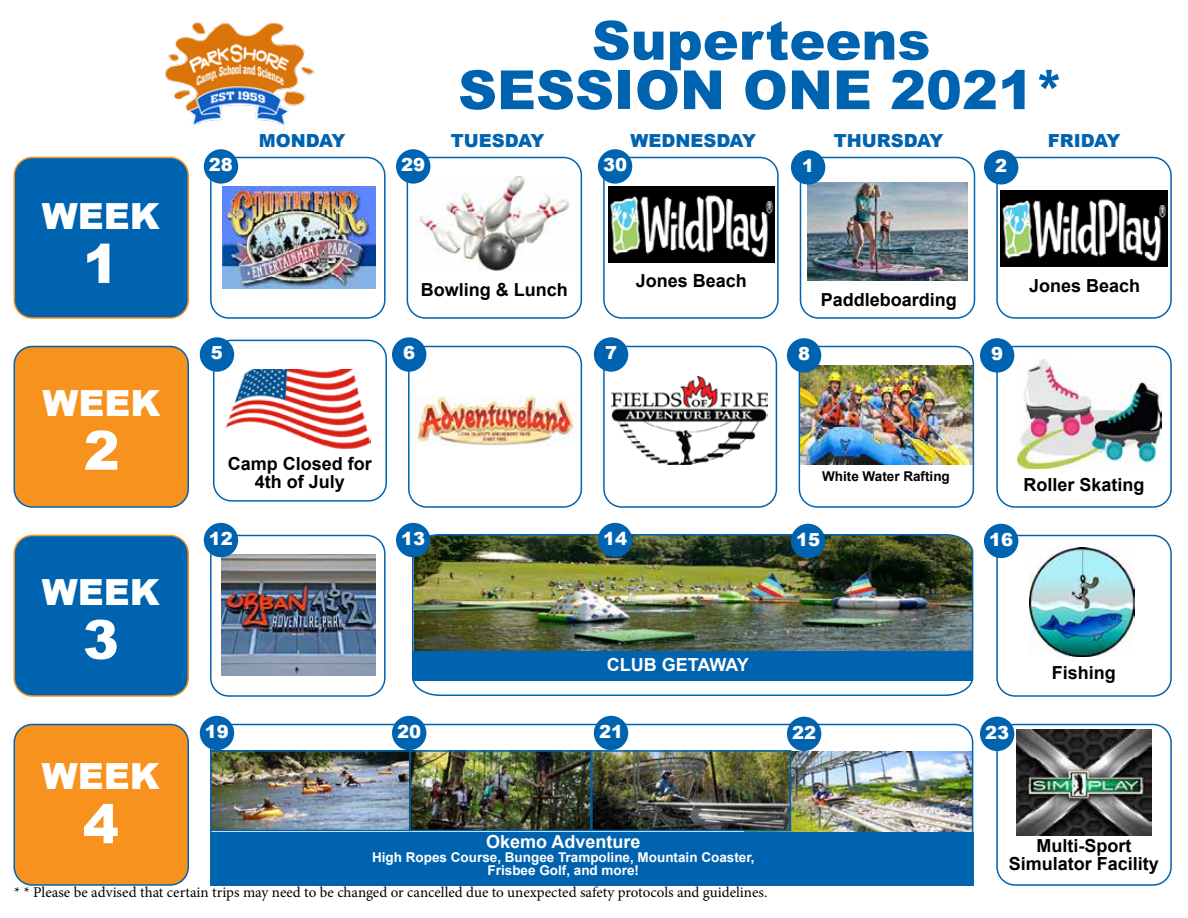
<style>
.page{position:relative;width:1188px;height:918px;background:#fff}
.page>*{position:absolute;margin:0;border:0;box-sizing:border-box;transform-origin:0 0}
.t1{font:900 54px/49.5px "Arial";color:#0063b0;text-align:center}
.t2{font:900 54px "Arial";color:#fff}
.t3{font:900 36px "Arial";color:#fff}
.t4{font:700 18px/18px "Arial";color:#000;text-align:center}
.t5{font:900 18px "Arial";color:#0063b0}
.t6{font:900 18px "Arial";color:#fff}
.t7{font:700 18px "Arial";color:#fff}
.t8{font:15px "Minion Pro";color:#000}
.t9{font:700 13.5px/13.5px "Arial";color:#fff;text-align:center}
.t10{font:700 13.5px "Arial";color:#000}
</style>
<div class="page">
<img style="left:744px;top:751px;width:226px;height:81px">
<img style="left:418px;top:177px;width:152px;height:94px">
<div style="left:213px;top:340px;width:174px;height:162px;border:2px solid #0063b0;border-radius:18px"></div>
<img style="left:802px;top:365px;width:169px;height:99px">
<div style="left:799px;top:346px;width:175px;height:162px;border:2px solid #0063b0;border-radius:18px"></div>
<div style="left:14px;top:158px;width:174px;height:160px;background:#0063b0;border-radius:18px"></div>
<div style="left:14px;top:157px;width:175px;height:162px;border:2px solid #f7921e;border-radius:18px"></div>
<div style="left:210px;top:157px;width:176px;height:162px;border:2px solid #0063b0;border-radius:18px"></div>
<div style="left:407px;top:157px;width:175px;height:162px;border:2px solid #0063b0;border-radius:18px"></div>
<img style="left:608px;top:186px;width:166px;height:76px">
<div style="left:603px;top:157px;width:176px;height:162px;border:2px solid #0063b0;border-radius:18px"></div>
<img style="left:807px;top:183px;width:161px;height:98px">
<div style="left:800px;top:157px;width:175px;height:162px;border:2px solid #0063b0;border-radius:18px"></div>
<img style="left:1001px;top:191px;width:166px;height:76px">
<div style="left:996px;top:157px;width:176px;height:162px;border:2px solid #0063b0;border-radius:18px"></div>
<div style="left:14px;top:346px;width:174px;height:161px;background:#f7921e;border-radius:18px"></div>
<div style="left:14px;top:346px;width:175px;height:162px;border:2px solid #0063b0;border-radius:18px"></div>
<div style="left:408px;top:346px;width:174px;height:162px;border:2px solid #0063b0;border-radius:18px"></div>
<img style="left:611px;top:376px;width:157px;height:89px">
<div style="left:603px;top:346px;width:174px;height:162px;border:2px solid #0063b0;border-radius:18px"></div>
<div style="left:996px;top:346px;width:176px;height:162px;border:2px solid #0063b0;border-radius:18px"></div>
<div style="left:14px;top:536px;width:174px;height:160px;background:#0063b0;border-radius:18px"></div>
<div style="left:14px;top:535px;width:175px;height:162px;border:2px solid #f7921e;border-radius:18px"></div>
<img style="left:222px;top:554px;width:153px;height:121px">
<div style="left:210px;top:535px;width:176px;height:162px;border:2px solid #0063b0;border-radius:18px"></div>
<img style="left:411px;top:533px;width:563px;height:163px">
<div style="left:996px;top:535px;width:176px;height:162px;border:2px solid #0063b0;border-radius:18px"></div>
<div style="left:14px;top:724px;width:174px;height:161px;background:#f7921e;border-radius:18px"></div>
<div style="left:14px;top:724px;width:175px;height:162px;border:2px solid #0063b0;border-radius:18px"></div>
<img style="left:1016px;top:729px;width:136px;height:106px">
<div style="left:996px;top:724px;width:176px;height:162px;border:2px solid #0063b0;border-radius:18px"></div>
<div style="left:396px;top:149px;width:34px;height:35px;background:#0063b0;border-radius:50%"></div>
<div style="left:598px;top:149px;width:34px;height:35px;background:#0063b0;border-radius:50%"></div>
<div style="left:791px;top:150px;width:34px;height:35px;background:#0063b0;border-radius:50%"></div>
<div style="left:984px;top:150px;width:34px;height:35px;background:#0063b0;border-radius:50%"></div>
<div style="left:210px;top:832px;width:763px;height:54px;background:#0063b0"></div>
<div style="left:392px;top:337px;width:34px;height:35px;background:#0063b0;border-radius:50%"></div>
<div style="left:594px;top:337px;width:34px;height:35px;background:#0063b0;border-radius:50%"></div>
<div style="left:396px;top:523px;width:34px;height:34px;background:#0063b0;border-radius:50%"></div>
<div style="left:791px;top:524px;width:34px;height:34px;background:#0063b0;border-radius:50%"></div>
<div style="left:984px;top:524px;width:34px;height:34px;background:#0063b0;border-radius:50%"></div>
<div style="left:200px;top:716px;width:34px;height:34px;background:#0063b0;border-radius:50%"></div>
<div style="left:392px;top:716px;width:34px;height:34px;background:#0063b0;border-radius:50%"></div>
<div style="left:594px;top:716px;width:34px;height:34px;background:#0063b0;border-radius:50%"></div>
<div style="left:787px;top:717px;width:34px;height:34px;background:#0063b0;border-radius:50%"></div>
<div style="left:980px;top:717px;width:34px;height:34px;background:#0063b0;border-radius:50%"></div>
<div style="left:980px;top:338px;width:34px;height:35px;background:#0063b0;border-radius:50%"></div>
<div style="left:414px;top:651px;width:559px;height:29px;background:#0063b0"></div>
<img style="left:1030px;top:548px;width:105px;height:109px">
<img style="left:226px;top:370px;width:144px;height:80px">
<div style="left:204px;top:149px;width:34px;height:35px;background:#0063b0;border-radius:50%"></div>
<img style="left:1018px;top:359px;width:144px;height:110px">
<div style="left:598px;top:523px;width:34px;height:34px;background:#0063b0;border-radius:50%"></div>
<img style="left:222px;top:187px;width:154px;height:102px">
<div style="left:200px;top:337px;width:34px;height:35px;background:#0063b0;border-radius:50%"></div>
<img style="left:413px;top:395px;width:162px;height:50px">
<div style="left:204px;top:523px;width:34px;height:34px;background:#0063b0;border-radius:50%"></div>
<div style="left:787px;top:338px;width:34px;height:35px;background:#0063b0;border-radius:50%"></div>
<img style="left:213px;top:753px;width:575px;height:75px">
<div style="left:210px;top:750px;width:202px;height:81px;border:2px solid #0063b0"></div>
<div style="left:409px;top:750px;width:183px;height:81px;border:2px solid #0063b0"></div>
<div style="left:591px;top:750px;width:200px;height:81px;border:2px solid #0063b0"></div>
<img style="left:165px;top:22px;width:148px;height:106px">
<h1 class="t1" style="left:458px;top:14px;width:608px">Superteens<br>SESSION ONE 2021*</h1>
<h2 class="t3" style="left:42px;top:190px;width:119px">WEEK</h2>
<h1 class="t2" style="left:83px;top:224px;width:38px">1</h1>
<h2 class="t3" style="left:43px;top:377px;width:119px">WEEK</h2>
<h1 class="t2" style="left:84px;top:411px;width:38px">2</h1>
<h2 class="t3" style="left:42px;top:566px;width:119px">WEEK</h2>
<h1 class="t2" style="left:83px;top:600px;width:38px">3</h1>
<h2 class="t3" style="left:42px;top:750px;width:119px">WEEK</h2>
<h1 class="t2" style="left:83px;top:785px;width:38px">4</h1>
<p class="t6" style="left:209px;top:152px;width:26px">28</p>
<p class="t5" style="left:259px;top:127px;width:88px">MONDAY</p>
<p class="t5" style="left:451px;top:127px;width:95px">TUESDAY</p>
<p class="t5" style="left:630px;top:127px;width:127px">WEDNESDAY</p>
<p class="t5" style="left:834px;top:127px;width:111px">THURSDAY</p>
<p class="t5" style="left:1048px;top:127px;width:74px">FRIDAY</p>
<p class="t6" style="left:401px;top:152px;width:26px">29</p>
<p class="t6" style="left:603px;top:152px;width:26px">30</p>
<p class="t6" style="left:802px;top:153px;width:14px">1</p>
<p class="t6" style="left:995px;top:153px;width:14px">2</p>
<p class="t6" style="left:211px;top:340px;width:14px">5</p>
<p class="t4" style="left:421px;top:282px;width:149px">Bowling &amp; Lunch</p>
<p class="t6" style="left:403px;top:340px;width:14px">6</p>
<p class="t6" style="left:605px;top:340px;width:14px">7</p>
<p class="t4" style="left:636px;top:272px;width:113px">Jones Beach</p>
<p class="t4" style="left:821px;top:291px;width:138px">Paddleboarding</p>
<p class="t6" style="left:798px;top:341px;width:14px">8</p>
<p class="t6" style="left:991px;top:341px;width:14px">9</p>
<p class="t4" style="left:1029px;top:278px;width:113px">Jones Beach</p>
<p class="t4" style="left:228px;top:455px;width:146px">Camp Closed for<br>4th of July</p>
<p class="t6" style="left:209px;top:525px;width:26px">12</p>
<p class="t10" style="left:822px;top:467px;width:129px">White Water Rafting</p>
<p class="t4" style="left:1023px;top:477px;width:123px">Roller Skating</p>
<p class="t6" style="left:401px;top:525px;width:26px">13</p>
<p class="t6" style="left:796px;top:526px;width:26px">15</p>
<p class="t6" style="left:989px;top:526px;width:26px">16</p>
<p class="t6" style="left:603px;top:525px;width:26px">14</p>
<p class="t7" style="left:607px;top:653px;width:144px">CLUB GETAWAY</p>
<p class="t6" style="left:205px;top:718px;width:26px">19</p>
<p class="t6" style="left:397px;top:718px;width:26px">20</p>
<p class="t6" style="left:599px;top:718px;width:26px">21</p>
<p class="t6" style="left:792px;top:719px;width:26px">22</p>
<p class="t6" style="left:985px;top:719px;width:26px">23</p>
<p class="t4" style="left:1052px;top:665px;width:66px">Fishing</p>
<p class="t7" style="left:486px;top:830px;width:156px">Okemo Adventure</p>
<p class="t9" style="left:372px;top:851px;width:384px">High Ropes Course, Bungee Trampoline, Mountain Coaster,<br>Frisbee Golf, and more!</p>
<p class="t4" style="left:1009px;top:837px;width:152px">Multi-Sport<br>Simulator Facility</p>
<p class="t8" style="left:14px;top:882px;width:755px">* * Please be advised that certain trips may need to be changed or cancelled due to unexpected safety protocols and guidelines.</p>
</div>
